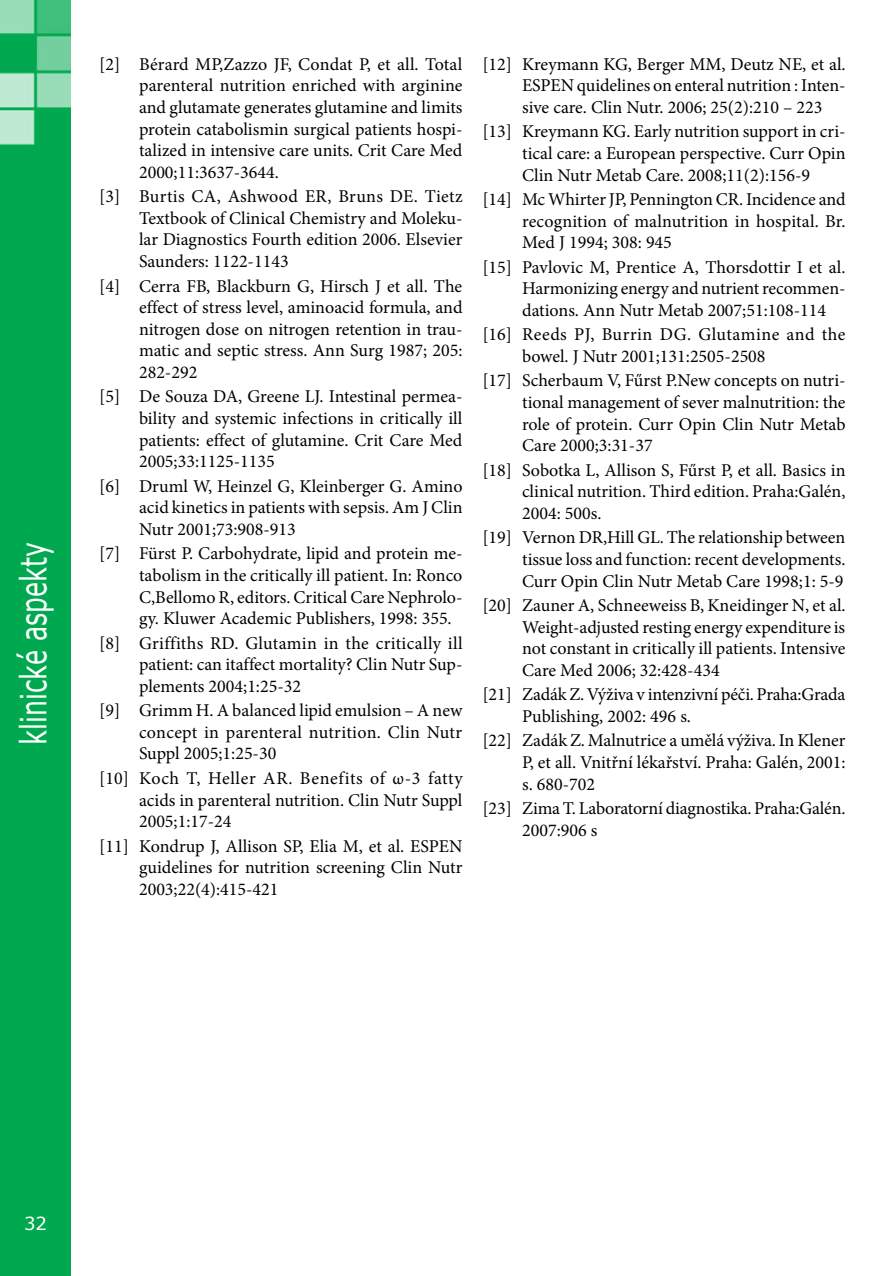
<style>
.page{position:relative;width:891px;height:1276px;background:#fff}
.page>*{position:absolute;margin:0;border:0;box-sizing:border-box;transform-origin:0 0}
.t1{font:36px "Verdana";color:#fff;scale:.7 1}
.t2{font:18px/21.6px "Minion Pro";color:#000;text-align:justify}
.t3{font:18px "Verdana";color:#fff}
</style>
<div class="page">
<img style="left:0;top:0;width:71px;height:1276px">
<h1 class="t1" style="left:10px;top:745px;width:290px;rotate:-90deg">klinické aspekty</h1>
<p class="t2" style="left:139px;top:53px;width:325px;text-indent:-40px">[2] Bérard MP,Zazzo JF, Condat P, et all. Total parenteral nutrition enriched with arginine and glutamate generates glutamine and limits protein catabolismin surgical patients hospi&shy;talized in intensive care units. Crit Care Med 2000;11:3637-3644.</p>
<p class="t2" style="left:139px;top:186px;width:325px;text-indent:-40px">[3] Burtis CA, Ashwood ER, Bruns DE. Tietz Textbook of Clinical Chemistry and Moleku&shy;lar Diagnostics Fourth edition 2006. Elsevier Saunders: 1122-1143</p>
<p class="t2" style="left:139px;top:275px;width:325px;text-indent:-40px">[4] Cerra FB, Blackburn G, Hirsch J et all. The effect of stress level, aminoacid formula, and nitrogen dose on nitrogen retention in trau&shy;matic and septic stress. Ann Surg 1987; 205:<br>282-292</p>
<p class="t2" style="left:139px;top:386px;width:325px;text-indent:-40px">[5] De Souza DA, Greene LJ. Intestinal permea&shy;bility and systemic infections in critically ill patients: effect of glutamine. Crit Care Med 2005;33:1125-1135</p>
<p class="t2" style="left:139px;top:475px;width:325px;text-indent:-40px">[6] Druml W, Heinzel G, Kleinberger G. Amino acid kinetics in patients with sepsis. Am J Clin Nutr 2001;73:908-913</p>
<p class="t2" style="left:139px;top:543px;width:325px;text-indent:-40px">[7] Fürst P. Carbohydrate, lipid and protein me&shy;tabolism in the critically ill patient. In: Ronco C,Bellomo R, editors. Critical Care Nephrolo&shy;gy. Kluwer Academic Publishers, 1998: 355.</p>
<p class="t2" style="left:139px;top:632px;width:325px;text-indent:-40px">[8] Griffiths RD. Glutamin in the critically ill patient: can itaffect mortality? Clin Nutr Sup&shy;plements 2004;1:25-32</p>
<p class="t2" style="left:139px;top:700px;width:325px;text-indent:-40px">[9] Grimm H. A balanced lipid emulsion – A new concept in parenteral nutrition. Clin Nutr Suppl 2005;1:25-30</p>
<p class="t2" style="left:139px;top:767px;width:325px;text-indent:-40px">[10] Koch T, Heller AR. Benefits of ω-3 fatty acids in parenteral nutrition. Clin Nutr Suppl 2005;1:17-24</p>
<p class="t2" style="left:139px;top:835px;width:325px;text-indent:-40px">[11] Kondrup J, Allison SP, Elia M, et al. ESPEN guidelines for nutrition screening Clin Nutr 2003;22(4):415-421</p>
<p class="t2" style="left:522px;top:53px;width:325px;text-indent:-40px">[12] Kreymann KG, Berger MM, Deutz NE, et al.<br>ESPEN quidelines on enteral nutrition : Inten&shy;sive care. Clin Nutr. 2006; 25(2):210 – 223</p>
<p class="t2" style="left:522px;top:121px;width:325px;text-indent:-40px">[13] Kreymann KG. Early nutrition support in cri&shy;tical care: a European perspective. Curr Opin Clin Nutr Metab Care. 2008;11(2):156-9</p>
<p class="t2" style="left:522px;top:189px;width:325px;text-indent:-40px">[14] Mc Whirter JP, Pennington CR. Incidence and recognition of malnutrition in hospital. Br.<br>Med J 1994; 308: 945</p>
<p class="t2" style="left:522px;top:256px;width:325px;text-indent:-40px">[15] Pavlovic M, Prentice A, Thorsdottir I et al.<br>Harmonizing energy and nutrient recommen&shy;dations. Ann Nutr Metab 2007;51:108-114</p>
<p class="t2" style="left:522px;top:324px;width:325px;text-indent:-40px">[16] Reeds PJ, Burrin DG. Glutamine and the bowel. J Nutr 2001;131:2505-2508</p>
<p class="t2" style="left:522px;top:370px;width:325px;text-indent:-40px">[17] Scherbaum V, Fűrst P.New concepts on nutri&shy;tional management of sever malnutrition: the role of protein. Curr Opin Clin Nutr Metab Care 2000;3:31-37</p>
<p class="t2" style="left:522px;top:459px;width:325px;text-indent:-40px">[18] Sobotka L, Allison S, Fűrst P, et all. Basics in clinical nutrition. Third edition. Praha:Galén, 2004: 500s.</p>
<p class="t2" style="left:522px;top:527px;width:325px;text-indent:-40px">[19] Vernon DR,Hill GL. The relationship between tissue loss and function: recent developments.<br>Curr Opin Clin Nutr Metab Care 1998;1: 5-9</p>
<p class="t2" style="left:522px;top:594px;width:325px;text-indent:-40px">[20] Zauner A, Schneeweiss B, Kneidinger N, et al.<br>Weight-adjusted resting energy expenditure is not constant in critically ill patients. Intensive Care Med 2006; 32:428-434</p>
<p class="t2" style="left:522px;top:684px;width:325px;text-indent:-40px">[21] Zadák Z. Výživa v intenzivní péči. Praha:Grada<br>Publishing, 2002: 496 s.</p>
<p class="t2" style="left:522px;top:730px;width:325px;text-indent:-40px">[22] Zadák Z. Malnutrice a umělá výživa. In Klener P, et all. Vnitřní lékařství. Praha: Galén, 2001: s. 680-702</p>
<p class="t2" style="left:522px;top:797px;width:325px;text-indent:-40px">[23] Zima T. Laboratorní diagnostika. Praha:Galén.<br>2007:906 s</p>
<p class="t3" style="left:24px;top:1211px;width:24px">32</p>
</div>
